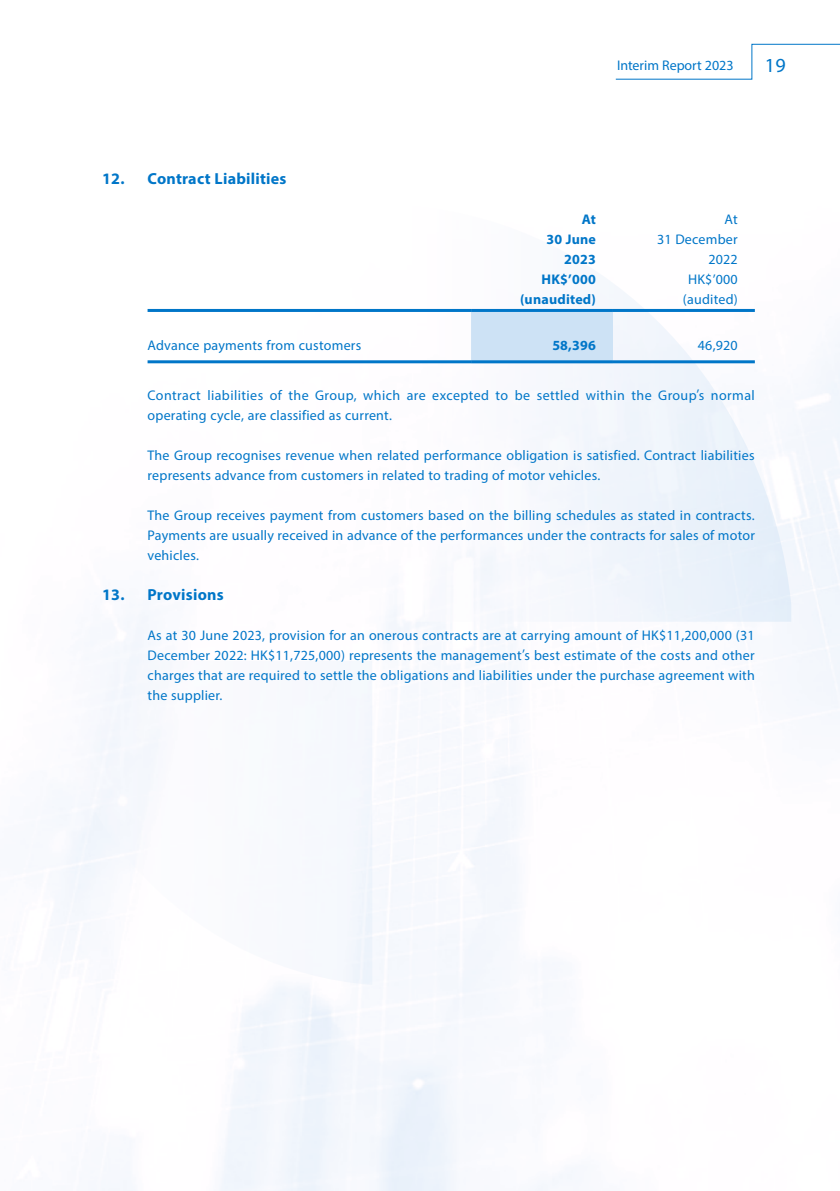
<style>
.page{position:relative;width:840px;height:1191px;background:#fff}
.page>*{position:absolute;margin:0;border:0;box-sizing:border-box;transform-origin:0 0}
.t1{font:20px "Myriad Pro";color:#0076c8}
.Notes_HD1{font:700 16px "Myriad Pro";letter-spacing:.015em;color:#0076c8}
.Notes{font:14px/20px "Myriad Pro";letter-spacing:.015em;color:#0076c8}
.Notes-2{font:700 14px "Myriad Pro";letter-spacing:.015em;color:#0076c8}
.Notes-3{font:14px "Myriad Pro";letter-spacing:-.005em;color:#0076c8}
</style>
<div class="page">
<div style="left:411px;top:206px;width:379px;height:416px;background:linear-gradient(to right,#fcfbfe,#f1f6fc)"></div>
<div style="left:48px;top:661px;width:324px;height:323px;background:#f8f9fd"></div>
<svg style="left:615px;top:43px;width:224px;height:37px"></svg>
<div style="left:471px;top:312px;width:141px;height:48px;background:#cde2f5"></div>
<hr style="left:147px;top:309px;width:324px;height:3px;background:#0076c8">
<hr style="left:471px;top:309px;width:141px;height:3px;background:#0076c8">
<hr style="left:612px;top:309px;width:142px;height:3px;background:#0076c8">
<hr style="left:147px;top:360px;width:324px;height:3px;background:#0076c8">
<hr style="left:471px;top:360px;width:141px;height:3px;background:#0076c8">
<hr style="left:612px;top:360px;width:142px;height:3px;background:#0076c8">
<p class="Notes_HD1" style="left:102px;top:168px;width:186px">12. Contract Liabilities</p>
<p class="Notes-3" style="left:616px;top:57px;width:118px">Interim Report 2023</p>
<h1 class="t1" style="left:764px;top:53px;width:22px">19</h1>
<p class="Notes-2" style="left:581px;top:210px;width:16px">At</p>
<p class="Notes" style="left:724px;top:209px;width:15px">At</p>
<p class="Notes-2" style="left:546px;top:230px;width:51px">30 June</p>
<p class="Notes" style="left:656px;top:229px;width:82px">31 December</p>
<p class="Notes-2" style="left:564px;top:250px;width:33px">2023</p>
<p class="Notes" style="left:708px;top:249px;width:31px">2022</p>
<p class="Notes-2" style="left:541px;top:270px;width:56px">HK$’000</p>
<p class="Notes" style="left:687px;top:269px;width:51px">HK$’000</p>
<p class="Notes-2" style="left:519px;top:290px;width:77px">(unaudited)</p>
<p class="Notes" style="left:682px;top:289px;width:56px">(audited)</p>
<p class="Notes" style="left:147px;top:335px;width:215px">Advance payments from customers</p>
<p class="Notes-2" style="left:552px;top:336px;width:45px">58,396</p>
<p class="Notes" style="left:697px;top:335px;width:41px">46,920</p>
<p class="Notes" style="left:147px;top:385px;width:608px">Contract liabilities of the Group, which are excepted to be settled within the Group’s normal operating cycle, are classified as current.</p>
<p class="Notes" style="left:147px;top:445px;width:608px">The Group recognises revenue when related performance obligation is satisfied. Contract liabilities represents advance from customers in related to trading of motor vehicles.</p>
<p class="Notes" style="left:147px;top:505px;width:608px;text-align:justify">The Group receives payment from customers based on the billing schedules as stated in contracts.<br>Payments are usually received in advance of the performances under the contracts for sales of motor vehicles.</p>
<p class="Notes_HD1" style="left:102px;top:584px;width:123px">13. Provisions</p>
<p class="Notes" style="left:147px;top:625px;width:608px;text-align:justify">As at 30 June 2023, provision for an onerous contracts are at carrying amount of HK$11,200,000 (31<br>December 2022: HK$11,725,000) represents the management’s best estimate of the costs and other charges that are required to settle the obligations and liabilities under the purchase agreement with the supplier.</p>
</div>
